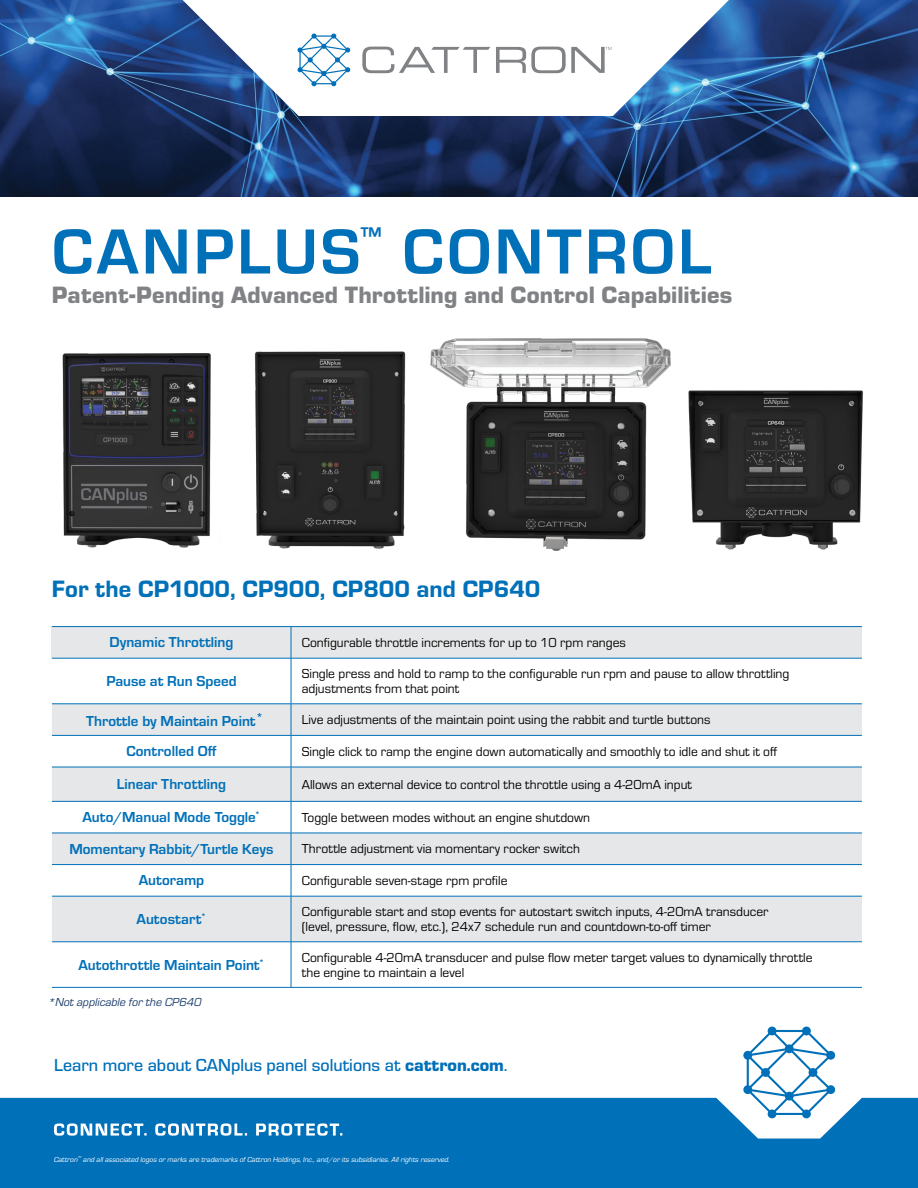
<style>
.page{position:relative;width:918px;height:1188px;background:#fff}
.page>*{position:absolute;margin:0;border:0;box-sizing:border-box;transform-origin:0 0}
.t1{font:700 66px "Eurostile";letter-spacing:.05em;color:#0070b9}
.t2{font:700 25.05px "Eurostile";color:#0070b9}
.t3{font:900 24.6px "Eurostile";letter-spacing:.005em;color:#808285}
.t4{font:24.6px "Eurostile Hea";letter-spacing:.005em;color:#0070b9}
.t5{font:500 18px "Eurostile";color:#0070b9}
.t6{font:700 15px "Eurostile";color:#0070b9}
.t7{font:13.5px/15px "Eurostile";color:#000}
.t8{font:italic 12px "Eurostile";color:#1a3c6c}
.t9{font:italic 7.5px "Eurostile";color:#fff}
.s1{font-weight:900}
</style>
<div class="page">
<img style="left:0;top:0;width:918px;height:197px">
<svg style="left:183px;top:0;width:546px;height:116px"></svg>
<div style="left:0;top:1098px;width:918px;height:90px;background:#0070b9"></div>
<svg style="left:746px;top:1030px;width:86px;height:85px"></svg>
<div style="left:826px;top:1051px;width:9px;height:9px;background:#0070b9;border-radius:50%"></div>
<div style="left:809px;top:1068px;width:8px;height:9px;background:#0070b9;border-radius:50%"></div>
<div style="left:785px;top:1044px;width:9px;height:9px;background:#0070b9;border-radius:50%"></div>
<div style="left:785px;top:1092px;width:9px;height:9px;background:#0070b9;border-radius:50%"></div>
<div style="left:761px;top:1068px;width:9px;height:9px;background:#0070b9;border-radius:50%"></div>
<div style="left:802px;top:1027px;width:9px;height:8px;background:#0070b9;border-radius:50%"></div>
<div style="left:768px;top:1027px;width:8px;height:8px;background:#0070b9;border-radius:50%"></div>
<div style="left:743px;top:1051px;width:9px;height:9px;background:#0070b9;border-radius:50%"></div>
<div style="left:743px;top:1085px;width:9px;height:9px;background:#0070b9;border-radius:50%"></div>
<div style="left:768px;top:1110px;width:8px;height:8px;background:#0070b9;border-radius:50%"></div>
<div style="left:802px;top:1110px;width:9px;height:8px;background:#0070b9;border-radius:50%"></div>
<div style="left:826px;top:1085px;width:9px;height:9px;background:#0070b9;border-radius:50%"></div>
<svg style="left:54px;top:1123px;width:288px;height:13px"></svg>
<svg style="left:362px;top:47px;width:128px;height:26px"></svg>
<svg style="left:298px;top:34px;width:52px;height:52px"></svg>
<svg style="left:496px;top:47px;width:115px;height:26px"></svg>
<div style="left:52px;top:627px;width:239px;height:31px;background:#e6e7e8"></div>
<div style="left:291px;top:627px;width:571px;height:31px;background:#e6e7e8"></div>
<svg style="left:52px;top:705px;width:810px;height:159px;fill:#e6e7e8"></svg>
<svg style="left:52px;top:865px;width:810px;height:122px"></svg>
<hr style="left:291px;top:627px;width:1px;height:31px;background:#0070b9">
<hr style="left:291px;top:658px;width:1px;height:46px;background:#0070b9">
<hr style="left:291px;top:704px;width:1px;height:31px;background:#0070b9">
<hr style="left:291px;top:736px;width:1px;height:31px;background:#0070b9">
<hr style="left:291px;top:767px;width:1px;height:34px;background:#0070b9">
<hr style="left:291px;top:802px;width:1px;height:31px;background:#0070b9">
<hr style="left:291px;top:833px;width:1px;height:31px;background:#0070b9">
<hr style="left:291px;top:865px;width:1px;height:31px;background:#0070b9">
<hr style="left:291px;top:896px;width:1px;height:46px;background:#0070b9">
<hr style="left:291px;top:942px;width:1px;height:45px;background:#0070b9">
<hr style="left:52px;top:626px;width:239px;height:1px;background:#0070b9">
<hr style="left:291px;top:626px;width:571px;height:1px;background:#0070b9">
<hr style="left:52px;top:658px;width:239px;height:1px;background:#0070b9">
<hr style="left:291px;top:658px;width:571px;height:1px;background:#0070b9">
<hr style="left:52px;top:704px;width:239px;height:1px;background:#0070b9">
<hr style="left:291px;top:704px;width:571px;height:1px;background:#0070b9">
<hr style="left:52px;top:735px;width:239px;height:1px;background:#0070b9">
<hr style="left:291px;top:735px;width:571px;height:1px;background:#0070b9">
<hr style="left:52px;top:767px;width:239px;height:1px;background:#0070b9">
<hr style="left:291px;top:767px;width:571px;height:1px;background:#0070b9">
<hr style="left:52px;top:801px;width:239px;height:1px;background:#0070b9">
<hr style="left:291px;top:801px;width:571px;height:1px;background:#0070b9">
<hr style="left:52px;top:833px;width:239px;height:1px;background:#0070b9">
<hr style="left:291px;top:833px;width:571px;height:1px;background:#0070b9">
<hr style="left:52px;top:864px;width:239px;height:1px;background:#0070b9">
<hr style="left:291px;top:864px;width:571px;height:1px;background:#0070b9">
<hr style="left:52px;top:896px;width:239px;height:1px;background:#0070b9">
<hr style="left:291px;top:896px;width:571px;height:1px;background:#0070b9">
<hr style="left:52px;top:942px;width:239px;height:1px;background:#0070b9">
<hr style="left:291px;top:942px;width:571px;height:1px;background:#0070b9">
<hr style="left:52px;top:987px;width:239px;height:1px;background:#0070b9">
<hr style="left:291px;top:987px;width:571px;height:1px;background:#0070b9">
<img style="left:62px;top:353px;width:149px;height:195px">
<img style="left:701px;top:390px;width:162px;height:160px">
<img style="left:430px;top:338px;width:271px;height:213px">
<img style="left:255px;top:351px;width:151px;height:198px">
<h1 class="t1" style="left:52px;top:204px;width:310px">CANPLUS</h1>
<h2 class="t2" style="left:361px;top:218px;width:22px">™</h2>
<h1 class="t1" style="left:402px;top:204px;width:310px">CONTROL</h1>
<h3 class="t3" style="left:52px;top:277px;width:682px">Patent-Pending Advanced Throttling and Control Capabilities</h3>
<h3 class="t4" style="left:52px;top:571px;width:490px">For the CP1000, CP900, CP800 and CP640</h3>
<p class="t6" style="left:109px;top:632px;width:126px">Dynamic Throttling</p>
<p class="t7" style="left:302px;top:634px;width:326px">Configurable throttle increments for up to 10 rpm ranges</p>
<p class="t6" style="left:106px;top:670px;width:132px">Pause at Run Speed</p>
<p class="t7" style="left:302px;top:665px;width:489px">Single press and hold to ramp to the configurable run rpm and pause to allow throttling adjustments from that point</p>
<p class="t6" style="left:86px;top:710px;width:178px">Throttle by Maintain Point<sup>*</sup></p>
<p class="t7" style="left:302px;top:711px;width:410px">Live adjustments of the maintain point using the rabbit and turtle buttons</p>
<p class="t6" style="left:126px;top:740px;width:92px">Controlled Off</p>
<p class="t7" style="left:302px;top:743px;width:477px">Single click to ramp the engine down automatically and smoothly to idle and shut it off</p>
<p class="t6" style="left:117px;top:773px;width:111px">Linear Throttling</p>
<p class="t7" style="left:302px;top:776px;width:392px">Allows an external device to control the throttle using a 4-20mA input</p>
<p class="t6" style="left:82px;top:806px;width:180px">Auto/Manual Mode Toggle<sup>*</sup></p>
<p class="t7" style="left:302px;top:809px;width:290px">Toggle between modes without an engine shutdown</p>
<p class="t6" style="left:69px;top:838px;width:206px">Momentary Rabbit/Turtle Keys</p>
<p class="t7" style="left:302px;top:841px;width:280px">Throttle adjustment via momentary rocker switch</p>
<p class="t6" style="left:139px;top:870px;width:67px">Autoramp</p>
<p class="t7" style="left:302px;top:872px;width:207px">Configurable seven-stage rpm profile</p>
<p class="t6" style="left:137px;top:908px;width:71px">Autostart<sup>*</sup></p>
<p class="t7" style="left:302px;top:903px;width:468px">Configurable start and stop events for autostart switch inputs, 4-20mA transducer (level, pressure, flow, etc.), 24x7 schedule run and countdown-to-off timer</p>
<p class="t6" style="left:78px;top:954px;width:188px">Autothrottle Maintain Point<sup>*</sup></p>
<p class="t7" style="left:302px;top:949px;width:512px">Configurable 4-20mA transducer and pulse flow meter target values to dynamically throttle the engine to maintain a level</p>
<p class="t8" style="left:48px;top:994px;width:155px">*Not applicable for the CP640</p>
<h3 class="t5" style="left:54px;top:1053px;width:455px">Learn more about CANplus panel solutions at <span class="s1">cattron.com</span>.</h3>
<p class="t9" style="left:54px;top:1154px;width:397px">Cattron<sup>™</sup> and all associated logos or marks are trademarks of Cattron Holdings, Inc., and/or its subsidiaries. All rights reserved.</p>
</div>
